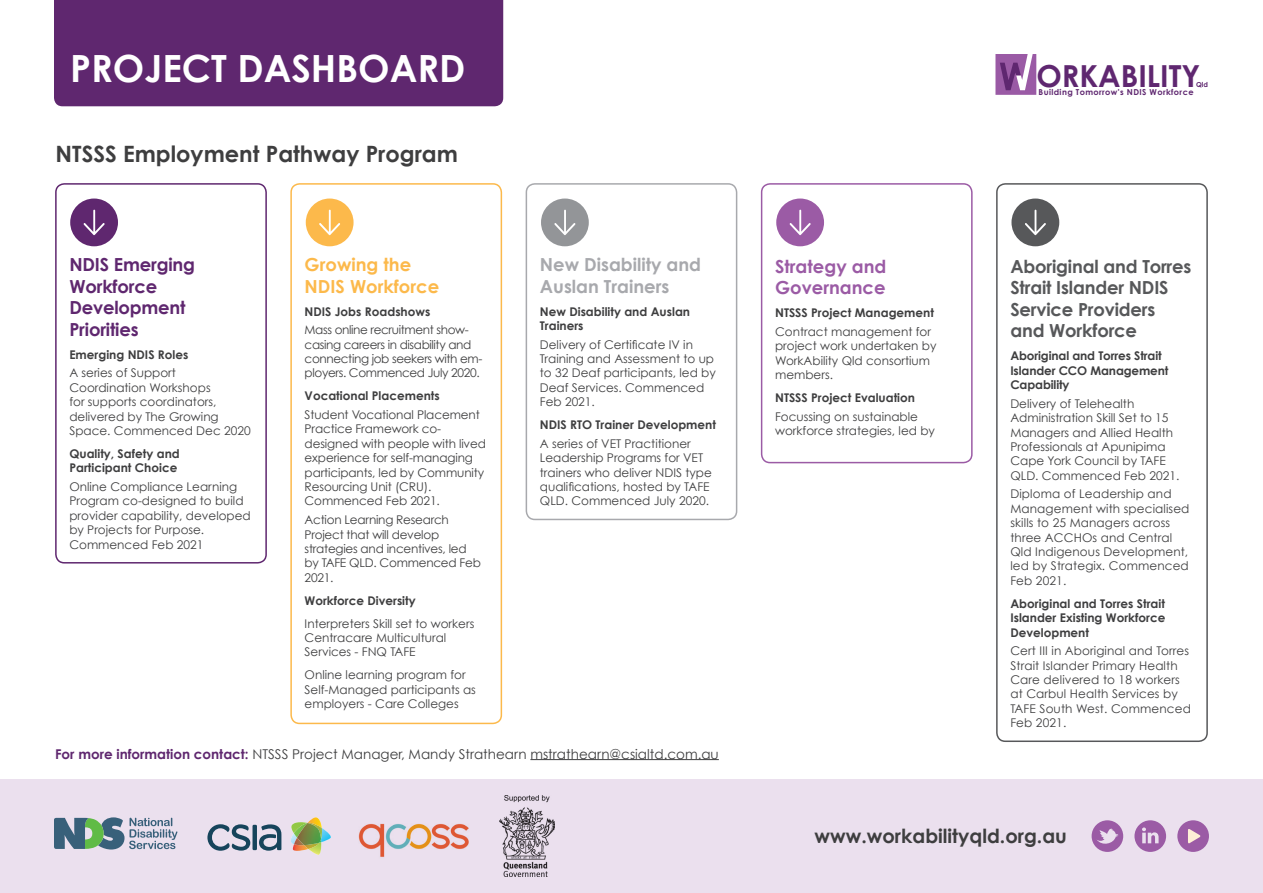
<style>
.page{position:relative;width:1263px;height:893px;background:#fff}
.page>*{position:absolute;margin:0;border:0;box-sizing:border-box;transform-origin:0 0}
.t1{font:700 37.5px "Century Gothic";color:#fff}
.t2{font:700 30.45px "Century Gothic";color:#5f2770}
.t3{font:700 22.5px "Century Gothic";color:#3e3e3f}
.t4{font:700 19.5px "Century Gothic";color:#3e3e3f}
.t5{font:700 18px/21.6px "Century Gothic";letter-spacing:-.01em;color:#57585a}
.t6{font:700 18px/21.6px "Century Gothic";letter-spacing:-.01em;color:#5f276f}
.t7{font:700 18px/21.6px "Century Gothic";color:#a8a9ad}
.t8{font:700 18px/21.6px "Century Gothic";color:#fcb94b}
.t9{font:700 18px/21.6px "Century Gothic";color:#9b5ba5}
.t10{font:13.5px "Century Gothic";color:#3e3e3f}
.t11{font:12px/14.4px "Century Gothic";color:#3e3e3f}
.t12{font:700 12px/14.4px "Century Gothic";color:#3e3e3f}
.t13{font:12px/14.4px "Century Gothic";letter-spacing:-.03em;color:#3e3e3f}
.t14{font:12px/14.4px "Century Gothic";letter-spacing:-.02em;color:#3e3e3f}
.t15{font:700 8.25px "Century Gothic";letter-spacing:.05em;color:#5f2770}
.t16{font:700 6.9px "Century Gothic";color:#5f2770}
.s1{font-weight:700;color:#5f276f}
</style>
<div class="page">
<div style="left:0;top:779px;width:1263px;height:114px;background:#ebe0ee"></div>
<div style="left:55px;top:183px;width:212px;height:380px;border:2px solid #5f276f;border-radius:9px"></div>
<hr style="left:530px;top:759px;width:189px;height:1px;background:#3e3e3f">
<div style="left:761px;top:183px;width:211px;height:280px;border:2px solid #9b5ba5;border-radius:9px"></div>
<svg style="left:1091px;top:820px;width:32px;height:32px"></svg>
<svg style="left:1134px;top:820px;width:32px;height:32px"></svg>
<div style="left:1177px;top:820px;width:32px;height:32px;background:#9b5ba5;border-radius:50%"></div>
<svg style="left:1188px;top:829px;width:13px;height:15px"></svg>
<div style="left:290px;top:183px;width:212px;height:541px;border:2px solid #fcb94b;border-radius:9px"></div>
<div style="left:996px;top:183px;width:212px;height:559px;border:2px solid #57585a;border-radius:9px"></div>
<div style="left:526px;top:183px;width:211px;height:337px;border:2px solid #a8a9ad;border-radius:9px"></div>
<svg style="left:54px;top:817px;width:123px;height:32px"></svg>
<svg style="left:207px;top:824px;width:43px;height:27px"></svg>
<div style="left:252px;top:825px;width:5px;height:25px;background:#16445b"></div>
<svg style="left:259px;top:824px;width:22px;height:27px"></svg>
<svg style="left:291px;top:817px;width:40px;height:38px"></svg>
<img style="left:321px;top:823px;width:1px;height:16px">
<img style="left:297px;top:823px;width:24px;height:22px">
<img style="left:358px;top:823px;width:111px;height:34px">
<img style="left:499px;top:795px;width:55px;height:82px">
<div style="left:54px;top:0;width:449px;height:106px;background:#5f276f"></div>
<svg style="left:995px;top:54px;width:41px;height:41px;background:#9f6aa9"></svg>
<div style="left:70px;top:199px;width:48px;height:47px;background:#5f276f;border-radius:50%"></div>
<div style="left:306px;top:199px;width:48px;height:47px;background:#fcb94b;border-radius:50%"></div>
<div style="left:541px;top:199px;width:48px;height:47px;background:#939598;border-radius:50%"></div>
<div style="left:776px;top:199px;width:48px;height:47px;background:#9b5ba5;border-radius:50%"></div>
<div style="left:1011px;top:199px;width:48px;height:47px;background:#57585a;border-radius:50%"></div>
<svg style="left:84px;top:210px;width:21px;height:25px"></svg>
<svg style="left:319px;top:210px;width:21px;height:25px"></svg>
<svg style="left:554px;top:210px;width:21px;height:25px"></svg>
<svg style="left:789px;top:210px;width:22px;height:25px"></svg>
<svg style="left:1025px;top:210px;width:21px;height:25px"></svg>
<p class="t1" style="left:70px;top:40px;width:397px">PROJECT DASHBOARD</p>
<p class="t3" style="left:56px;top:137px;width:404px">NTSSS Employment Pathway Program</p>
<p class="t6" style="left:69px;top:253px;width:127px">NDIS Emerging<br>Workforce<br>Development<br>Priorities</p>
<p class="t12" style="left:69px;top:347px;width:121px">Emerging NDIS Roles</p>
<p class="t11" style="left:69px;top:366px;width:183px">A series of Support<br>Coordination Workshops<br>for supports coordinators, delivered by The Growing<br>Space. Commenced Dec 2020</p>
<p class="t12" style="left:69px;top:446px;width:112px">Quality, Safety and<br>Participant Choice</p>
<p class="t11" style="left:69px;top:479px;width:183px">Online Compliance Learning<br>Program co-designed to build provider capability, developed by Projects for Purpose.<br>Commenced Feb 2021</p>
<p class="t8" style="left:305px;top:253px;width:136px">Growing the<br>NDIS Workforce</p>
<p class="t12" style="left:305px;top:304px;width:127px">NDIS Jobs Roadshows</p>
<p class="t13" style="left:305px;top:323px;width:179px">Mass online recruitment show&shy;casing careers in disability and connecting job seekers with em&shy;ployers. Commenced July 2020.</p>
<p class="t12" style="left:305px;top:388px;width:137px">Vocational Placements</p>
<p class="t11" style="left:305px;top:407px;width:183px">Student Vocational Placement<br>Practice Framework co&shy;designed with people with lived experience for self-managing participants, led by Community<br>Resourcing Unit (CRU).<br>Commenced Feb 2021.</p>
<p class="t14" style="left:305px;top:512px;width:178px">Action Learning Research<br>Project that will develop strategies and incentives, led by TAFE QLD. Commenced Feb<br>2021.</p>
<p class="t12" style="left:305px;top:592px;width:113px">Workforce Diversity</p>
<p class="t11" style="left:305px;top:616px;width:171px">Interpreters Skill set to workers<br>Centracare Multicultural<br>Services - FNQ TAFE</p>
<p class="t11" style="left:305px;top:667px;width:173px">Online learning program for<br>Self-Managed participants as employers - Care Colleges</p>
<p class="t7" style="left:540px;top:253px;width:163px">New Disability and<br>Auslan Trainers</p>
<p class="t12" style="left:540px;top:304px;width:152px">New Disability and Auslan<br>Trainers</p>
<p class="t11" style="left:540px;top:337px;width:177px">Delivery of Certificate IV in<br>Training and Assessment to up to 32 Deaf participants, led by<br>Deaf Services. Commenced<br>Feb 2021.</p>
<p class="t12" style="left:540px;top:417px;width:178px">NDIS RTO Trainer Development</p>
<p class="t11" style="left:540px;top:436px;width:173px">A series of VET Practitioner<br>Leadership Programs for VET trainers who deliver NDIS type qualifications, hosted by TAFE<br>QLD. Commenced July 2020.</p>
<p class="t10" style="left:55px;top:744px;width:665px"><span class="s1">For more information contact:</span> NTSSS Project Manager, Mandy Strathearn mstrathearn@csialtd.com.au</p>
<p class="t9" style="left:775px;top:254px;width:113px">Strategy and<br>Governance</p>
<p class="t12" style="left:775px;top:305px;width:160px">NTSSS Project Management</p>
<p class="t11" style="left:775px;top:324px;width:163px">Contract management for project work undertaken by<br>WorkAbility Qld consortium members.</p>
<p class="t12" style="left:775px;top:390px;width:141px">NTSSS Project Evaluation</p>
<p class="t11" style="left:775px;top:409px;width:161px">Focussing on sustainable workforce strategies, led by</p>
<p class="t2" style="left:1036px;top:57px;width:166px">ORKABILITY</p>
<p class="t16" style="left:1196px;top:81px;width:13px">Qld</p>
<p class="t15" style="left:1038px;top:87px;width:157px">Building Tomorrow's NDIS Workforce</p>
<p class="t5" style="left:1010px;top:254px;width:183px">Aboriginal and Torres<br>Strait Islander NDIS<br>Service Providers and Workforce</p>
<p class="t12" style="left:1010px;top:348px;width:160px">Aboriginal and Torres Strait<br>Islander CCO Management<br>Capability</p>
<p class="t11" style="left:1010px;top:396px;width:170px">Delivery of Telehealth<br>Administration Skill Set to 15<br>Managers and Allied Health<br>Professionals at Apunipima<br>Cape York Council by TAFE<br>QLD. Commenced Feb 2021.</p>
<p class="t11" style="left:1010px;top:487px;width:181px">Diploma of Leadership and<br>Management with specialised skills to 25 Managers across three ACCHOs and Central<br>Qld Indigenous Development, led by Strategix. Commenced<br>Feb 2021.</p>
<p class="t12" style="left:1010px;top:596px;width:157px;text-align:justify">Aboriginal and Torres Strait Islander Existing Workforce Development</p>
<p class="t11" style="left:1010px;top:643px;width:182px">Cert III in Aboriginal and Torres<br>Strait Islander Primary Health<br>Care delivered to 18 workers at Carbul Health Services by<br>TAFE South West. Commenced<br>Feb 2021.</p>
<p class="t4" style="left:815px;top:821px;width:254px">www.workabilityqld.org.au</p>
</div>
